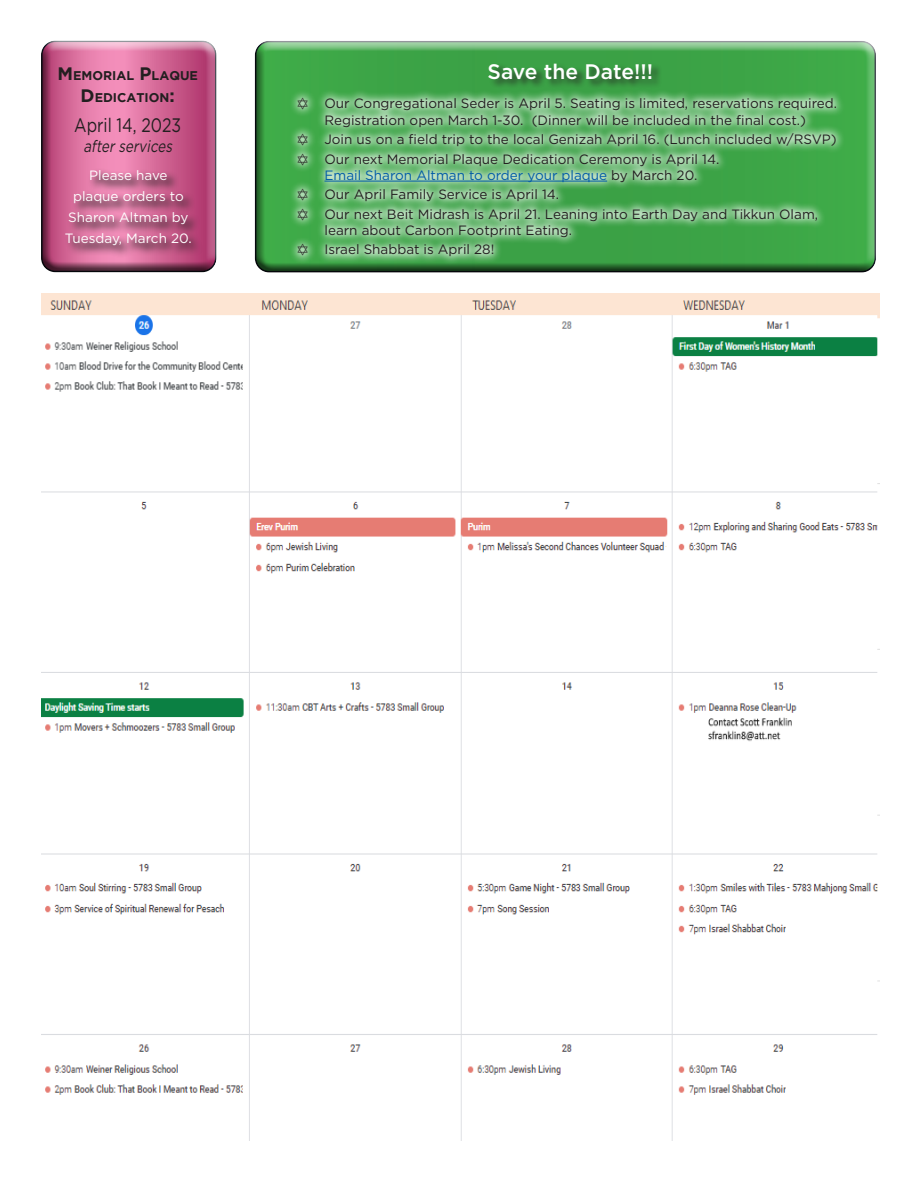
<style>
.page{position:relative;width:918px;height:1188px;background:#fff}
.page>*{position:absolute;margin:0;border:0;box-sizing:border-box;transform-origin:0 0}
.t1{font:500 21px "Gotham";letter-spacing:-.005em;color:#fff}
.t2{font:19.5px "Gotham";color:#231f20;scale:.81 1}
.t3{font:italic 16.5px "Gotham";color:#231f20;scale:.81 1}
.t4{font:13.5px/16.2px "Gotham";color:#231f20}
.t5{font:13.5px/21px "Gotham";color:#fff;text-align:center}
.t6{font:13.5px "Gotham";color:#015ba8}
.t7{font:700 12.6px/21.6px "Gotham";color:#231f20;text-align:center}
.s1{font-size:18px}
.s2{color:#231f20}
</style>
<div class="page">
<div style="left:38px;top:43px;width:179px;height:230px;background:#231f20;opacity:.75"></div>
<div style="left:63px;top:167px;width:141px;height:91px;background:#231f20;opacity:.75"></div>
<div style="left:254px;top:43px;width:623px;height:230px;background:#231f20;opacity:.75"></div>
<div style="left:289px;top:89px;width:557px;height:177px;background:#fff;opacity:.75"></div>
<hr style="left:324px;top:181px;width:283px;height:1px;background:#015ba8">
<div style="left:489px;top:63px;width:173px;height:26px;background:#231f20;opacity:.75"></div>
<img style="left:41px;top:293px;width:839px;height:848px">
<svg style="left:298px;top:98px;width:10px;height:12px"></svg>
<svg style="left:298px;top:134px;width:10px;height:11px"></svg>
<svg style="left:298px;top:153px;width:10px;height:12px"></svg>
<svg style="left:298px;top:189px;width:10px;height:12px"></svg>
<svg style="left:298px;top:208px;width:10px;height:12px"></svg>
<svg style="left:298px;top:244px;width:10px;height:12px"></svg>
<p class="t7" style="left:57px;top:65px;width:142px"><span class="s1">M</span>EMORIAL <span class="s1">P</span>LAQUE<br><span class="s1">D</span>EDICATION<span class="s1">:</span></p>
<p class="t2" style="left:74px;top:113px;width:134px">April 14, 2023</p>
<p class="t3" style="left:83px;top:135px;width:115px">afterservices</p>
<p class="t5" style="left:73px;top:164px;width:112px">Please have plaque orders to</p>
<p class="t5" style="left:65px;top:206px;width:128px;text-align:left">Sharon Altman by<br>Tuesday, March 20.</p>
<p class="t1" style="left:488px;top:58px;width:167px">Save the Date!!!</p>
<p class="t4" style="left:324px;top:95px;width:514px">Our Congregational Seder is April 5. Seating is limited, reservations required.<br>Registration open March 1-30. (Dinner will be included in the final cost.)</p>
<p class="t4" style="left:324px;top:131px;width:514px">Join us on a field trip to the local Genizah April 16. (Lunch included w/RSVP)</p>
<p class="t4" style="left:324px;top:150px;width:396px">Our next Memorial Plaque Dedication Ceremony is April 14.</p>
<p class="t6" style="left:324px;top:166px;width:374px">Email Sharon Altman to order your plaque <span class="s2">by March 20.</span></p>
<p class="t4" style="left:324px;top:186px;width:236px">Our April Family Service is April 14.</p>
<p class="t4" style="left:324px;top:206px;width:495px">Our next Beit Midrash is April 21. Leaning into Earth Day and Tikkun Olam, learn about Carbon Footprint Eating.</p>
<p class="t4" style="left:324px;top:241px;width:171px">Israel Shabbat is April 28!</p>
</div>
